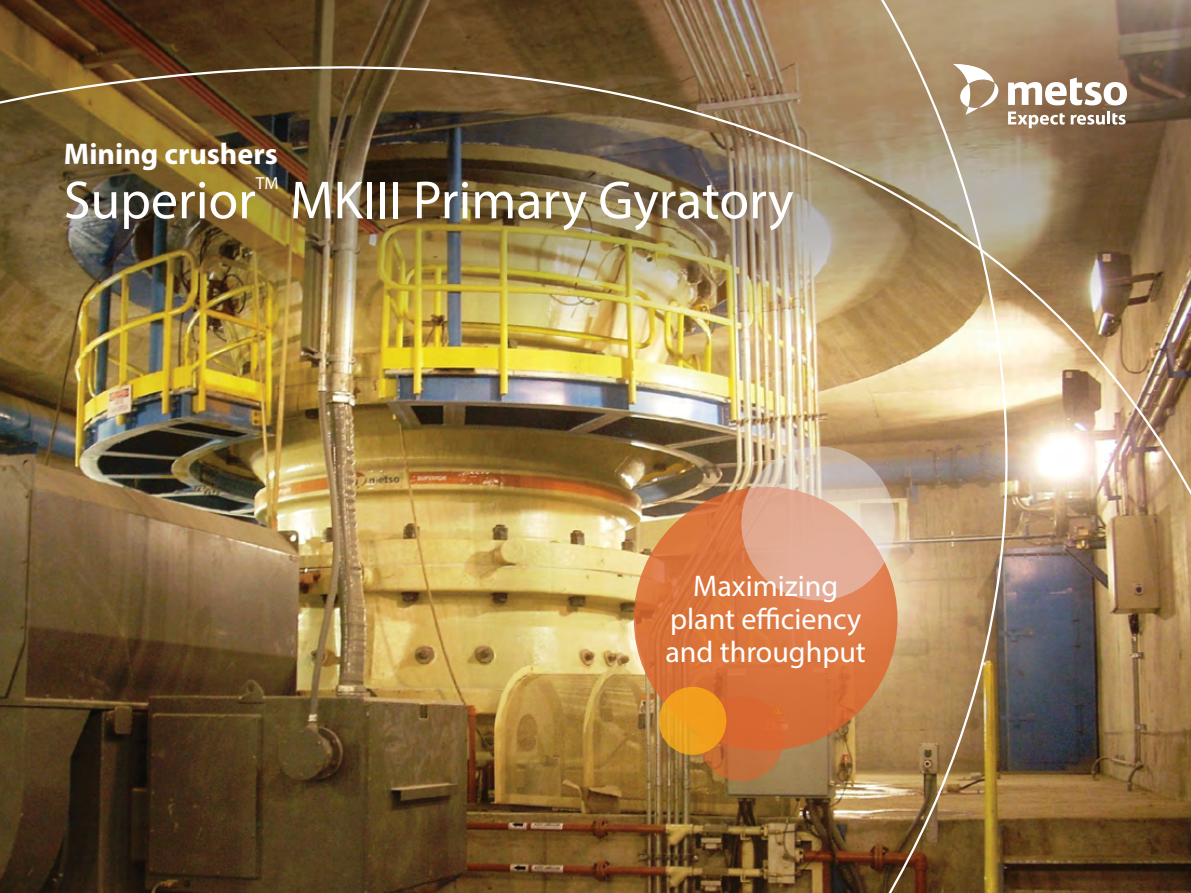
<style>
.page{position:relative;width:1191px;height:893px;background:#fff}
.page>*{position:absolute;margin:0;border:0;box-sizing:border-box;transform-origin:0 0}
.t1{font:54px "Myriad Pro";color:#fff}
.t2{font:30px/33px "Myriad Pro";color:#fff;text-align:center}
.t3{font:700 30px "Myriad Pro";color:#fff}
.t4{font:17.55px "Myriad Pro";color:#fff}
</style>
<div class="page">
<img style="left:0;top:512px;width:1191px;height:381px">
<img style="left:0;top:0;width:1191px;height:512px">
<img style="left:869px;top:0;width:297px;height:893px">
<svg style="left:634px;top:487px;width:263px;height:264px;fill:#db753d"></svg>
<svg style="left:741px;top:446px;width:154px;height:154px;fill:#e2ae99"></svg>
<svg style="left:699px;top:696px;width:85px;height:85px;fill:#d76731"></svg>
<div style="left:659px;top:687px;width:67px;height:68px;background:linear-gradient(to right,#e9a121,#f49c1b);border-radius:50%"></div>
<svg style="left:1008px;top:112px;width:117px;height:16px"></svg>
<svg style="left:1008px;top:78px;width:119px;height:27px"></svg>
<svg style="left:952px;top:64px;width:46px;height:51px"></svg>
<p class="t3" style="left:64px;top:135px;width:215px">Mining crushers</p>
<h1 class="t1" style="left:64px;top:167px;width:193px">Superior</h1>
<p class="t4" style="left:256px;top:172px;width:24px">TM</p>
<h1 class="t1" style="left:290px;top:167px;width:505px">MKIII Primary Gyratory</h1>
<p class="t2" style="left:665px;top:569px;width:202px">Maximizing plant efficiency and throughput</p>
</div>
